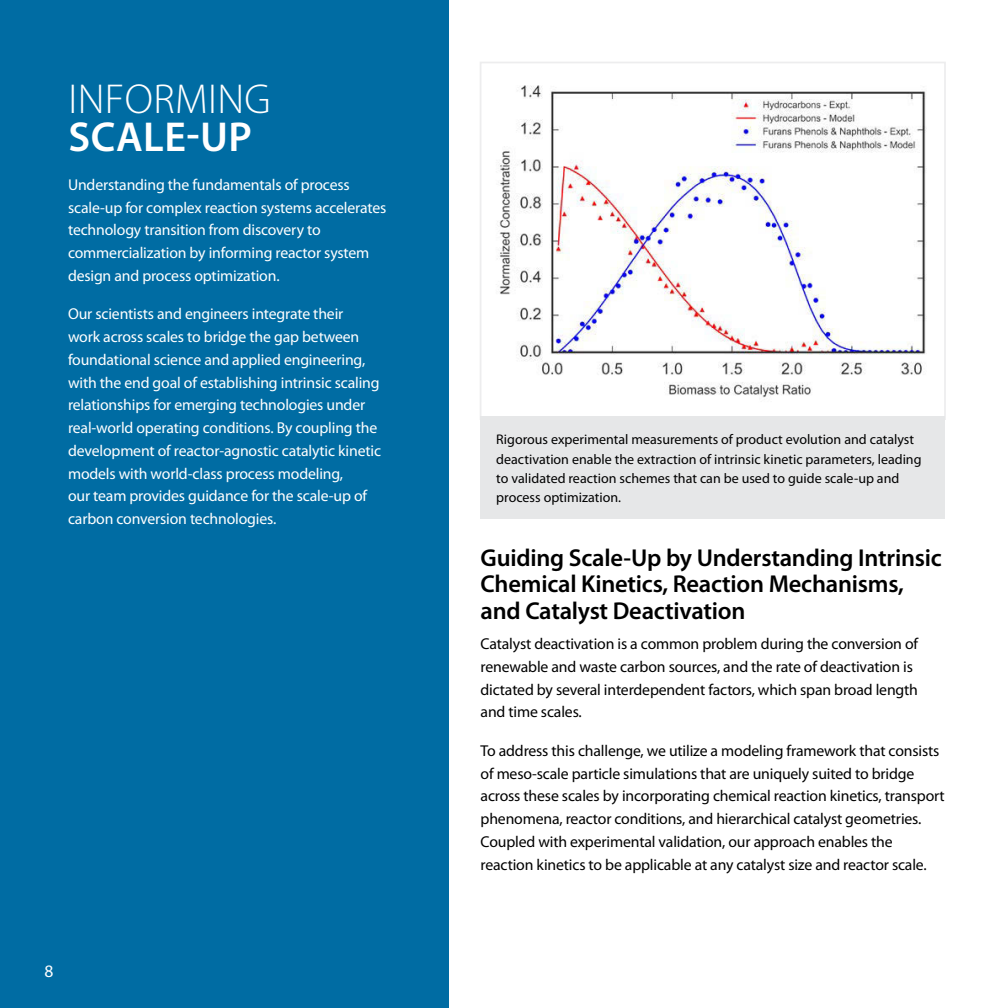
<style>
.page{position:relative;width:1008px;height:1008px;background:#fff}
.page>*{position:absolute;margin:0;border:0;box-sizing:border-box;transform-origin:0 0}
.Body_-_9pt_-_regular{font:300 42px/38.5px "Myriad Pro";letter-spacing:.01em;color:#fff}
.body__indent-bullets{font:600 24.5px/26.2px "Myriad Pro";letter-spacing:-.01em;color:#000}
.t1{font:17.5px "Myriad Pro";color:#fff}
.Body_-_9pt_-_regular-2{font:15.75px/22.8px "Myriad Pro";letter-spacing:-.01em;color:#fff}
.Body_-_9pt_-_regular-3{font:15.75px/22.8px "Myriad Pro";letter-spacing:-.01em;color:#000}
.body__indent-bullets-2{font:14px/19.2px "Myriad Pro";color:#000}
.s1{font-weight:600}
</style>
<div class="page">
<div style="left:0;top:0;width:449px;height:1008px;background:#006ca3"></div>
<img style="left:497px;top:85px;width:430px;height:313px">
<div style="left:480px;top:62px;width:466px;height:358px;border:2px solid #ededee"></div>
<div style="left:481px;top:416px;width:464px;height:103px;background:#e6e7e8"></div>
<p class="Body_-_9pt_-_regular" style="left:68px;top:79px;width:204px">INFORMING<br><span class="s1">SCALE-UP</span></p>
<p class="Body_-_9pt_-_regular-2" style="left:68px;top:173px;width:320px">Understanding the fundamentals of process scale-up for complex reaction systems accelerates technology transition from discovery to commercialization by informing reactor system design and process optimization.</p>
<p class="Body_-_9pt_-_regular-2" style="left:68px;top:302px;width:315px">Our scientists and engineers integrate their<br>work across scales to bridge the gap between foundational science and applied engineering, with the end goal of establishing intrinsic scaling relationships for emerging technologies under real-world operating conditions. By coupling the development of reactor-agnostic catalytic kinetic models with world-class process modeling,<br>our team provides guidance for the scale-up of carbon conversion technologies.</p>
<p class="t1" style="left:45px;top:960px;width:10px">8</p>
<p class="body__indent-bullets-2" style="left:496px;top:430px;width:427px">Rigorous experimental measurements of product evolution and catalyst deactivation enable the extraction of intrinsic kinetic parameters, leading to validated reaction schemes that can be used to guide scale-up and process optimization.</p>
<p class="body__indent-bullets" style="left:481px;top:544px;width:463px">Guiding Scale-Up by Understanding Intrinsic<br>Chemical Kinetics, Reaction Mechanisms, and Catalyst Deactivation</p>
<p class="Body_-_9pt_-_regular-3" style="left:481px;top:632px;width:439px">Catalyst deactivation is a common problem during the conversion of renewable and waste carbon sources, and the rate of deactivation is dictated by several interdependent factors, which span broad length and time scales.</p>
<p class="Body_-_9pt_-_regular-3" style="left:481px;top:739px;width:466px">To address this challenge, we utilize a modeling framework that consists of meso-scale particle simulations that are uniquely suited to bridge across these scales by incorporating chemical reaction kinetics, transport phenomena, reactor conditions, and hierarchical catalyst geometries.<br>Coupled with experimental validation, our approach enables the reaction kinetics to be applicable at any catalyst size and reactor scale.</p>
</div>
